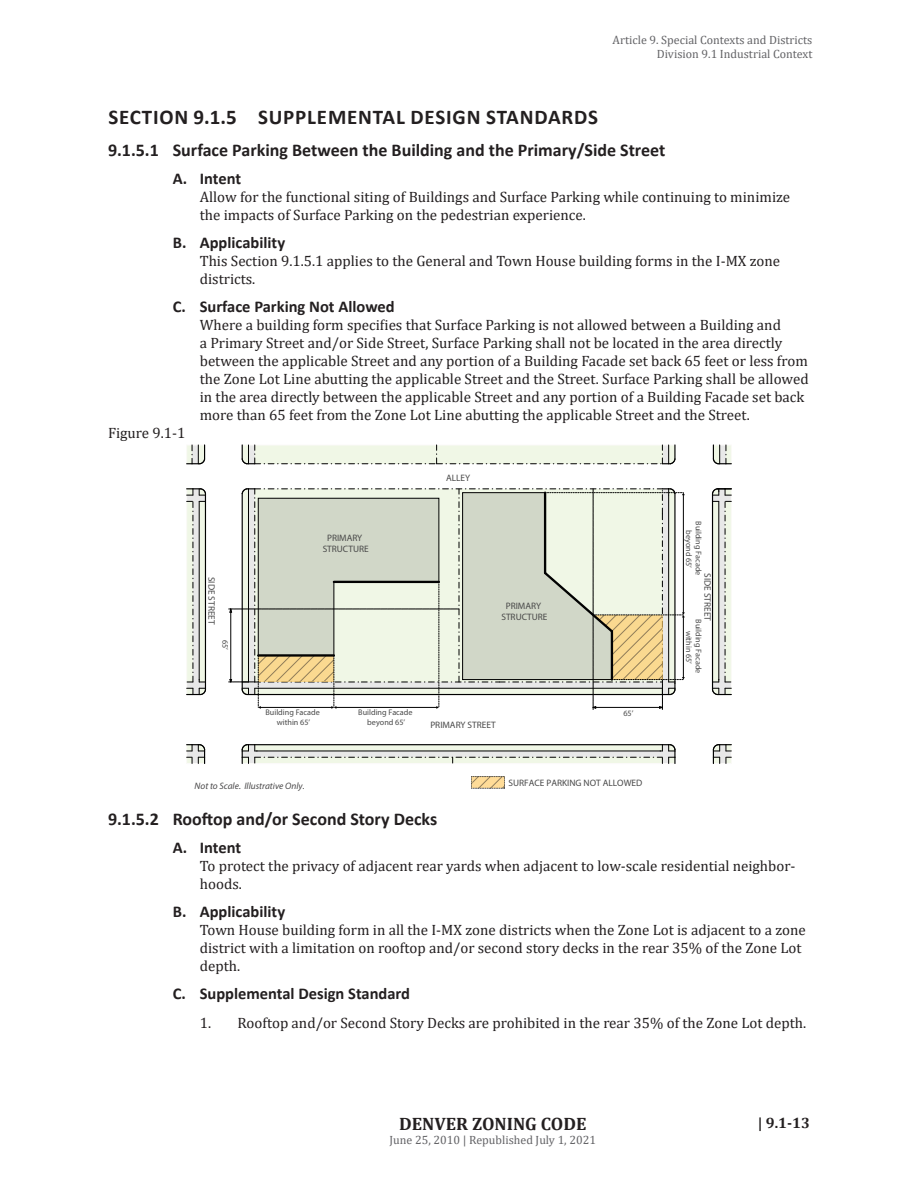
<style>
.page{position:relative;width:918px;height:1188px;background:#fff}
.page>*{position:absolute;margin:0;border:0;box-sizing:border-box;transform-origin:0 0}
.t1{font:700 21px "Calibri";letter-spacing:.04em;color:#231f20}
.t2{font:700 18px "Calibri";color:#231f20}
.t3{font:700 18px "Cambria";color:#231f20}
.t4{font:700 16.5px "Calibri";color:#231f20}
.body_2{font:15px/18px "Cambria";color:#231f20}
.t5{font:700 15px "Cambria";color:#231f20}
.t6{font:12px/14.4px "Cambria";color:#636366;text-align:right}
.t7{font:9.3px/11.2px "Myriad Pro";color:#494949;text-align:center}
.t8{font:italic 9.3px "Myriad Pro";color:#4a494a}
.t9{font:8.1px/9.8px "Myriad";color:#494949;text-align:center}
</style>
<div class="page">
<svg style="left:186px;top:744px;width:19px;height:20px"></svg>
<svg style="left:713px;top:744px;width:19px;height:20px"></svg>
<svg style="left:713px;top:445px;width:19px;height:19px"></svg>
<svg style="left:186px;top:445px;width:19px;height:19px"></svg>
<svg style="left:186px;top:488px;width:21px;height:207px"></svg>
<hr style="left:199px;top:501px;width:1px;height:179px;background:#000">
<hr style="left:205px;top:501px;width:1px;height:181px;background:#000">
<svg style="left:711px;top:488px;width:21px;height:207px"></svg>
<hr style="left:719px;top:501px;width:1px;height:179px;background:#000">
<hr style="left:712px;top:501px;width:1px;height:181px;background:#000">
<svg style="left:241px;top:445px;width:435px;height:19px"></svg>
<svg style="left:241px;top:744px;width:435px;height:20px"></svg>
<svg style="left:471px;top:777px;width:34px;height:12px"></svg>
<svg style="left:229px;top:488px;width:456px;height:222px"></svg>
<p class="t6" style="left:613px;top:32px;width:201px">Article 9. Special Contexts and Districts<br>Division 9.1 Industrial Context</p>
<p class="t1" style="left:108px;top:102px;width:23px">Section</p>
<p class="t1" style="left:194px;top:102px;width:406px">9.1.5 SUPPLEMENTAL DESIGN STANDARDS</p>
<p class="t2" style="left:108px;top:137px;width:559px">9.1.5.1 Surface Parking Between the Building and the Primary/Side Street</p>
<p class="t4" style="left:173px;top:167px;width:70px">A. Intent</p>
<p class="body_2" style="left:200px;top:188px;width:592px">Allow for the functional siting of Buildings and Surface Parking while continuing to minimize the impacts of Surface Parking on the pedestrian experience.</p>
<p class="t4" style="left:173px;top:231px;width:114px">B. Applicability</p>
<p class="body_2" style="left:200px;top:252px;width:582px">This Section 9.1.5.1 applies to the General and Town House building forms in the I-MX zone districts.</p>
<p class="t4" style="left:173px;top:295px;width:223px">C. Surface Parking Not Allowed</p>
<p class="body_2" style="left:200px;top:316px;width:610px">Where a building form specifies that Surface Parking is not allowed between a Building and<br>a Primary Street and/or Side Street, Surface Parking shall not be located in the area directly between the applicable Street and any portion of a Building Facade set back 65 feet or less from the Zone Lot Line abutting the applicable Street and the Street. Surface Parking shall be allowed in the area directly between the applicable Street and any portion of a Building Facade set back more than 65 feet from the Zone Lot Line abutting the applicable Street and the Street.</p>
<p class="body_2" style="left:108px;top:424px;width:79px">Figure 9.1-1</p>
<p class="t7" style="left:217px;top:577px;width:49px;rotate:90deg">SIDE STREET</p>
<p class="t9" style="left:230px;top:640px;width:12px;rotate:90deg">65’</p>
<p class="t7" style="left:323px;top:532px;width:48px">PRIMARY<br>STRUCTURE</p>
<p class="t7" style="left:446px;top:472px;width:26px">ALLEY</p>
<p class="t7" style="left:501px;top:600px;width:48px">PRIMARY<br>STRUCTURE</p>
<p class="t9" style="left:266px;top:707px;width:56px">Building Facade</p>
<p class="t9" style="left:623px;top:708px;width:12px">65’</p>
<p class="t9" style="left:277px;top:717px;width:35px">within 65’</p>
<p class="t9" style="left:358px;top:707px;width:56px">Building Facade beyond 65’</p>
<p class="t7" style="left:430px;top:719px;width:67px">PRIMARY STREET</p>
<p class="t8" style="left:195px;top:780px;width:112px">Not to Scale. Illustrative Only.</p>
<p class="t7" style="left:509px;top:777px;width:135px">SURFACE PARKING NOT ALLOWED</p>
<p class="t9" style="left:704px;top:521px;width:56px;rotate:90deg">Building Facade beyond 65’</p>
<p class="t7" style="left:714px;top:573px;width:49px;rotate:90deg">SIDE STREET</p>
<p class="t9" style="left:704px;top:619px;width:56px;rotate:90deg">Building Facade within 65’</p>
<p class="t2" style="left:108px;top:806px;width:331px">9.1.5.2 Rooftop and/or Second Story Decks</p>
<p class="t4" style="left:173px;top:836px;width:70px">A. Intent</p>
<p class="body_2" style="left:200px;top:857px;width:597px">To protect the privacy of adjacent rear yards when adjacent to low-scale residential neighbor&shy;hoods.</p>
<p class="t4" style="left:173px;top:900px;width:114px">B. Applicability</p>
<p class="body_2" style="left:200px;top:921px;width:608px">Town House building form in all the I-MX zone districts when the Zone Lot is adjacent to a zone district with a limitation on rooftop and/or second story decks in the rear 35% of the Zone Lot depth.</p>
<p class="t4" style="left:173px;top:982px;width:239px">C. Supplemental Design Standard</p>
<p class="body_2" style="left:200px;top:1013px;width:608px">1. Rooftop and/or Second Story Decks are prohibited in the rear 35% of the Zone Lot depth.</p>
<p class="t3" style="left:399px;top:1111px;width:189px">DENVER ZONING CODE</p>
<p class="t5" style="left:758px;top:1113px;width:54px">| 9.1-13</p>
<p class="t6" style="left:390px;top:1133px;width:208px">June 25, 2010 | Republished July 1, 2021</p>
</div>
